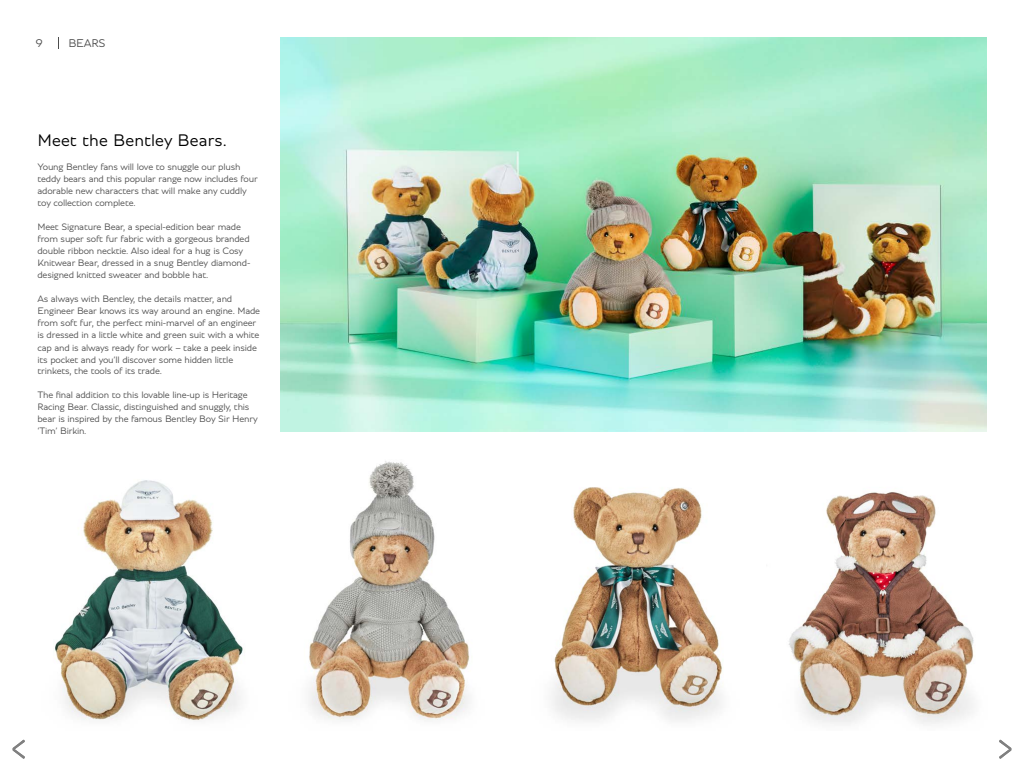
<style>
.page{position:relative;width:1024px;height:768px;background:#fff}
.page>*{position:absolute;margin:0;border:0;box-sizing:border-box;transform-origin:0 0}
.t1{font:300 18px "Bentley";color:#000}
.t2{font:300 12px "Bentley";letter-spacing:-.025em;color:#4d4d4d}
.t3{font:300 10px/12px "Bentley";letter-spacing:-.02em;color:#4d4d4d}
</style>
<div class="page">
<svg style="left:13px;top:740px;width:12px;height:19px"></svg>
<svg style="left:999px;top:740px;width:12px;height:19px"></svg>
<img style="left:280px;top:38px;width:706px;height:394px">
<img style="left:55px;top:480px;width:188px;height:241px">
<img style="left:309px;top:461px;width:161px;height:260px">
<img style="left:552px;top:487px;width:170px;height:234px">
<img style="left:788px;top:492px;width:186px;height:232px">
<p class="t2" style="left:36px;top:35px;width:8px">9</p>
<p class="t2" style="left:68px;top:35px;width:39px">BEARS</p>
<h1 class="t1" style="left:38px;top:128px;width:191px">Meet the Bentley Bears.</h1>
<p class="t3" style="left:38px;top:161px;width:222px">Young Bentley fans will love to snuggle our plush teddy bears and this popular range now includes four adorable new characters that will make any cuddly toy collection complete.</p>
<p class="t3" style="left:38px;top:221px;width:214px">Meet Signature Bear, a special-edition bear made from super soft fur fabric with a gorgeous branded double ribbon necktie. Also ideal for a hug is Cosy Knitwear Bear, dressed in a snug Bentley diamond&shy;designed knitted sweater and bobble hat.</p>
<p class="t3" style="left:38px;top:293px;width:224px">As always with Bentley, the details matter, and Engineer Bear knows its way around an engine. Made from soft fur, the perfect mini-marvel of an engineer is dressed in a little white and green suit with a white cap and is always ready for work – take a peek inside its pocket and you’ll discover some hidden little trinkets, the tools of its trade.</p>
<p class="t3" style="left:38px;top:389px;width:222px">The final addition to this lovable line-up is Heritage Racing Bear. Classic, distinguished and snuggly, this bear is inspired by the famous Bentley Boy Sir Henry ‘Tim’ Birkin.</p>
</div>
